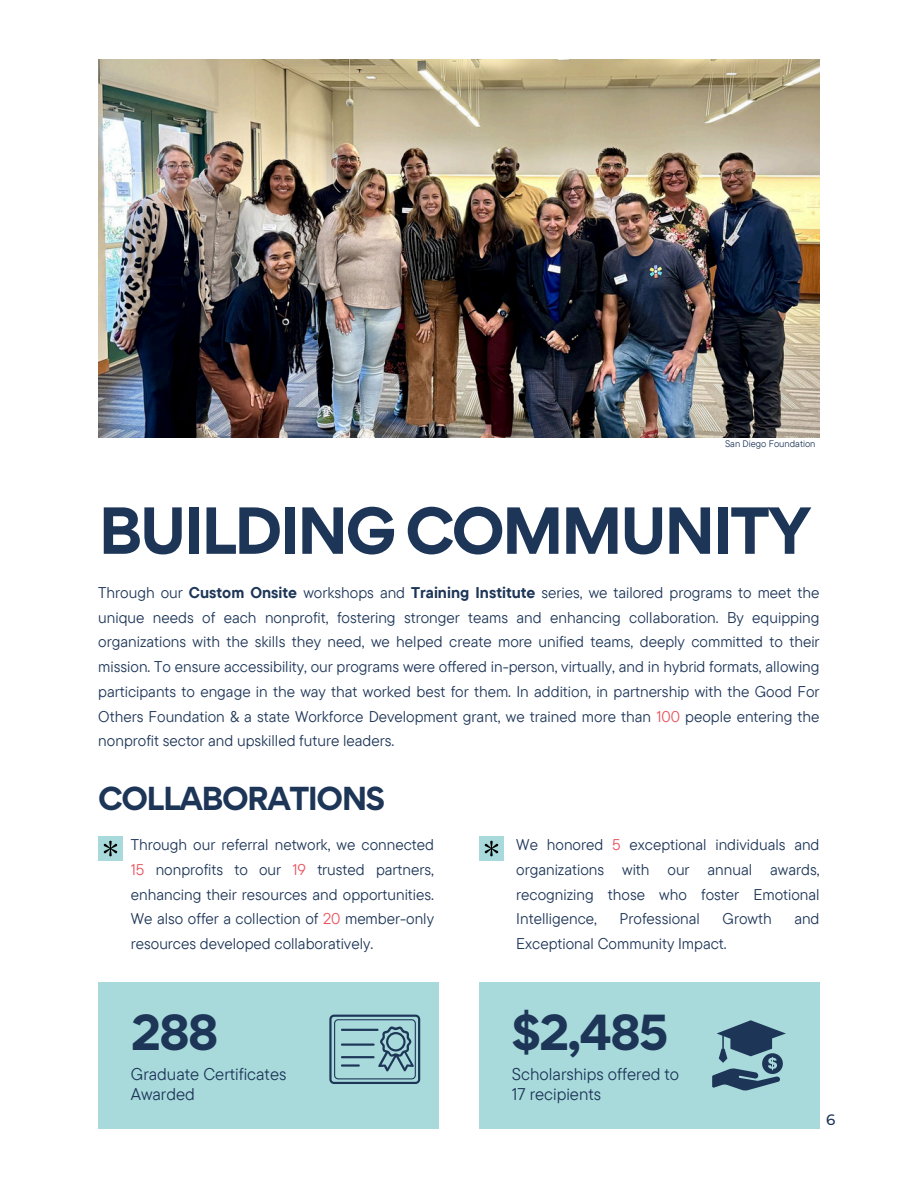
<style>
.page{position:relative;width:918px;height:1188px;background:#fff}
.page>*{position:absolute;margin:0;border:0;box-sizing:border-box;transform-origin:0 0}
.t1{font:700 59.25px "Gordita";letter-spacing:-.05em;color:#1d3557}
.t2{font:700 45.15px "Gordita";letter-spacing:-.05em;color:#1d3557}
.t3{font:700 29.7px "Gordita";letter-spacing:-.05em;color:#1d3557}
.t4{font:16.95px/20.1px "TT Commons Pro";color:#1d3557}
.t5{font:15.45px/24.8px "TT Commons Pro";color:#1d3557;text-align:justify}
.t6{font:500 15px "Montserrat";color:#1d3557}
.t7{font:9.45px "TT Commons Pro";color:#1d3557}
.s1{font-weight:700}
.s2{color:#e9535d}
</style>
<div class="page">
<img style="left:98px;top:59px;width:721px;height:378px">
<div style="left:98px;top:836px;width:25px;height:25px;background:#a8dadc"></div>
<div style="left:479px;top:836px;width:25px;height:25px;background:#a8dadc"></div>
<div style="left:98px;top:982px;width:341px;height:147px;background:#a8dadc"></div>
<div style="left:479px;top:982px;width:341px;height:147px;background:#a8dadc"></div>
<svg style="left:104px;top:841px;width:13px;height:15px"></svg>
<svg style="left:485px;top:841px;width:13px;height:15px"></svg>
<svg style="left:329px;top:1015px;width:91px;height:69px"></svg>
<hr style="left:341px;top:1029px;width:38px;height:2px;background:#1d3557">
<hr style="left:341px;top:1056px;width:34px;height:2px;background:#1d3557">
<hr style="left:341px;top:1044px;width:34px;height:2px;background:#1d3557">
<hr style="left:341px;top:1064px;width:19px;height:3px;background:#1d3557">
<svg style="left:712px;top:1020px;width:74px;height:71px"></svg>
<p class="t7" style="left:725px;top:438px;width:92px">San Diego Foundation</p>
<p class="t1" style="left:98px;top:491px;width:715px">BUILDING COMMUNITY</p>
<p class="t5" style="left:98px;top:580px;width:723px">Through our <span class="s1">Custom Onsite</span> workshops and <span class="s1">Training Institute</span> series, we tailored programs to meet the unique needs of each nonprofit, fostering stronger teams and enhancing collaboration. By equipping organizations with the skills they need, we helped create more unified teams, deeply committed to their mission. To ensure accessibility, our programs were offered in-person, virtually, and in hybrid formats, allowing participants to engage in the way that worked best for them. In addition, in partnership with the Good For Others Foundation &amp; a state Workforce Development grant, we trained more than <span class="s2">100</span> people entering the nonprofit sector and upskilled future leaders.</p>
<h3 class="t3" style="left:98px;top:778px;width:288px">COLLABORATIONS</h3>
<h1 class="t5" style="left:131px;top:832px;width:305px">Through our referral network, we connected <span class="s2">15</span> nonprofits to our <span class="s2">19</span> trusted partners, enhancing their resources and opportunities.<br>We also offer a collection of <span class="s2">20</span> member-only resources developed collaboratively.</h1>
<h4 class="t5" style="left:516px;top:832px;width:305px">We honored <span class="s2">5</span> exceptional individuals and organizations with our annual awards, recognizing those who foster Emotional Intelligence,</h4>
<h4 class="t5" style="left:620px;top:906px;width:82px">Professional</h4>
<h4 class="t5" style="left:723px;top:906px;width:51px">Growth</h4>
<h4 class="t5" style="left:794px;top:906px;width:27px">and</h4>
<h4 class="t5" style="left:516px;top:931px;width:212px">Exceptional Community Impact.</h4>
<p class="t2" style="left:131px;top:1002px;width:89px">288</p>
<h4 class="t2" style="left:512px;top:1002px;width:158px">$2,485</h4>
<h2 class="t4" style="left:131px;top:1063px;width:157px">Graduate Certificates<br>Awarded</h2>
<h4 class="t4" style="left:512px;top:1063px;width:169px">Scholarships offered to<br>17 recipients</h4>
<p class="t6" style="left:826px;top:1110px;width:11px">6</p>
</div>
